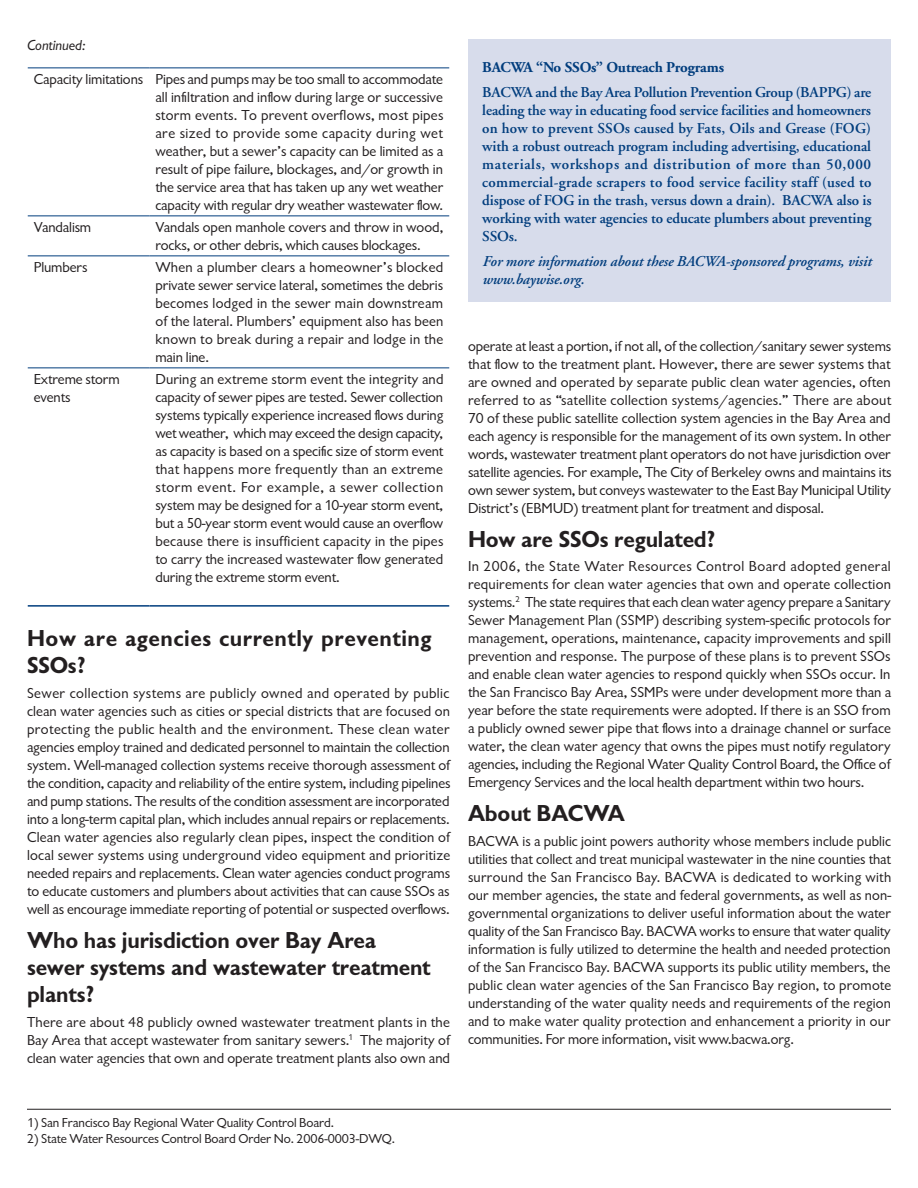
<style>
.page{position:relative;width:918px;height:1188px;background:#fff}
.page>*{position:absolute;margin:0;border:0;box-sizing:border-box;transform-origin:0 0}
.t1{font:24px/27px "Gill Sans Bld";letter-spacing:-.01em;color:#231f20}
.t2{font:24px/27px "Gill Sans Bld";letter-spacing:.02em;color:#231f20}
.t3{font:15px/18px "Gill Sans Rgl";letter-spacing:-.005em;color:#231f20;text-align:justify}
.t4{font:600 15px/18px "Adobe Garamond";letter-spacing:-.005em;color:#013d7d;text-align:justify}
.t5{font:italic 600 15px/18px "Adobe Garamond";letter-spacing:-.005em;color:#013d7d}
.t6{font:700 15px "Adobe Garamond";letter-spacing:-.01em;color:#013d7d}
.t7{font:15px "Gill Sans Itl";letter-spacing:-.005em;color:#231f20}
.t8{font:13.5px "Gill Sans Rgl";letter-spacing:-.005em;color:#231f20}
</style>
<div class="page">
<div style="left:468px;top:40px;width:423px;height:262px;background:#d7dceb"></div>
<hr style="left:28px;top:68px;width:121px;height:1px;background:#013d7d">
<hr style="left:149px;top:68px;width:300px;height:1px;background:#013d7d">
<hr style="left:28px;top:215px;width:121px;height:1px;background:#013d7d">
<hr style="left:149px;top:215px;width:300px;height:1px;background:#013d7d">
<hr style="left:28px;top:255px;width:121px;height:1px;background:#013d7d">
<hr style="left:149px;top:255px;width:300px;height:1px;background:#013d7d">
<hr style="left:28px;top:367px;width:121px;height:1px;background:#013d7d">
<hr style="left:149px;top:367px;width:300px;height:1px;background:#013d7d">
<hr style="left:28px;top:605px;width:121px;height:2px;background:#013d7d">
<hr style="left:149px;top:605px;width:300px;height:2px;background:#013d7d">
<hr style="left:27px;top:1109px;width:864px;height:1px;background:#231f20">
<p class="t7" style="left:27px;top:35px;width:60px">Continued:</p>
<p class="t3" style="left:34px;top:71px;width:111px">Capacity limitations</p>
<p class="t3" style="left:155px;top:71px;width:289px">Pipes and pumps may be too small to accommodate all infiltration and inflow during large or successive storm events. To prevent overflows, most pipes are sized to provide some capacity during wet weather, but a sewer’s capacity can be limited as a result of pipe failure, blockages, and/or growth in the service area that has taken up any wet weather capacity with regular dry weather wastewater flow.</p>
<p class="t3" style="left:34px;top:219px;width:59px">Vandalism</p>
<p class="t3" style="left:155px;top:219px;width:289px">Vandals open manhole covers and throw in wood, rocks, or other debris, which causes blockages.</p>
<p class="t3" style="left:34px;top:259px;width:55px">Plumbers</p>
<p class="t3" style="left:155px;top:259px;width:289px">When a plumber clears a homeowner’s blocked private sewer service lateral, sometimes the debris becomes lodged in the sewer main downstream of the lateral. Plumbers’ equipment also has been known to break during a repair and lodge in the main line.</p>
<p class="t3" style="left:34px;top:371px;width:88px">Extreme storm events</p>
<p class="t3" style="left:155px;top:371px;width:290px">During an extreme storm event the integrity and capacity of sewer pipes are tested. Sewer collection systems typically experience increased flows during wet weather, which may exceed the design capacity, as capacity is based on a specific size of storm event that happens more frequently than an extreme storm event. For example, a sewer collection system may be designed for a 10-year storm event, but a 50-year storm event would cause an overflow because there is insufficient capacity in the pipes to carry the increased wastewater flow generated during the extreme storm event.</p>
<p class="t2" style="left:27px;top:627px;width:406px">How are agencies currently preventing<br>SSOs?</p>
<p class="t3" style="left:27px;top:685px;width:425px">Sewer collection systems are publicly owned and operated by public clean water agencies such as cities or special districts that are focused on protecting the public health and the environment. These clean water agencies employ trained and dedicated personnel to maintain the collection system. Well-managed collection systems receive thorough assessment of the condition, capacity and reliability of the entire system, including pipelines and pump stations. The results of the condition assessment are incorporated into a long-term capital plan, which includes annual repairs or replacements.<br>Clean water agencies also regularly clean pipes, inspect the condition of local sewer systems using underground video equipment and prioritize needed repairs and replacements. Clean water agencies conduct programs to educate customers and plumbers about activities that can cause SSOs as well as encourage immediate reporting of potential or suspected overflows.</p>
<p class="t1" style="left:27px;top:928px;width:405px">Who has jurisdiction over Bay Area sewer systems and wastewater treatment plants?</p>
<p class="t3" style="left:27px;top:1014px;width:425px">There are about 48 publicly owned wastewater treatment plants in the Bay Area that accept wastewater from sanitary sewers.<sup>1</sup> The majority of clean water agencies that own and operate treatment plants also own and</p>
<p class="t6" style="left:482px;top:60px;width:243px">BACWA “No SSOs” Outreach Programs</p>
<p class="t4" style="left:482px;top:84px;width:391px">BACWA and the Bay Area Pollution Prevention Group (BAPPG) are leading the way in educating food service facilities and homeowners on how to prevent SSOs caused by Fats, Oils and Grease (FOG) with a robust outreach program including advertising, educational materials, workshops and distribution of more than 50,000 commercial-grade scrapers to food service facility staff (used to dispose of FOG in the trash, versus down a drain). BACWA also is working with water agencies to educate plumbers about preventing SSOs.</p>
<p class="t5" style="left:482px;top:253px;width:390px">For more information about these BACWA-sponsored programs, visit www.baywise.org.</p>
<p class="t3" style="left:468px;top:338px;width:425px">operate at least a portion, if not all, of the collection/sanitary sewer systems that flow to the treatment plant. However, there are sewer systems that are owned and operated by separate public clean water agencies, often referred to as “satellite collection systems/agencies.” There are about 70 of these public satellite collection system agencies in the Bay Area and each agency is responsible for the management of its own system. In other words, wastewater treatment plant operators do not have jurisdiction over satellite agencies. For example, The City of Berkeley owns and maintains its own sewer system, but conveys wastewater to the East Bay Municipal Utility District’s (EBMUD) treatment plant for treatment and disposal.</p>
<p class="t1" style="left:468px;top:527px;width:249px">How are SSOs regulated?</p>
<p class="t3" style="left:468px;top:559px;width:425px">In 2006, the State Water Resources Control Board adopted general requirements for clean water agencies that own and operate collection systems.<sup>2</sup> The state requires that each clean water agency prepare a Sanitary Sewer Management Plan (SSMP) describing system-specific protocols for management, operations, maintenance, capacity improvements and spill prevention and response. The purpose of these plans is to prevent SSOs and enable clean water agencies to respond quickly when SSOs occur. In the San Francisco Bay Area, SSMPs were under development more than a year before the state requirements were adopted. If there is an SSO from a publicly owned sewer pipe that flows into a drainage channel or surface water, the clean water agency that owns the pipes must notify regulatory agencies, including the Regional Water Quality Control Board, the Office of Emergency Services and the local health department within two hours.</p>
<p class="t1" style="left:468px;top:802px;width:159px">About BACWA</p>
<p class="t3" style="left:468px;top:833px;width:425px">BACWA is a public joint powers authority whose members include public utilities that collect and treat municipal wastewater in the nine counties that surround the San Francisco Bay. BACWA is dedicated to working with our member agencies, the state and federal governments, as well as non&shy;governmental organizations to deliver useful information about the water quality of the San Francisco Bay. BACWA works to ensure that water quality information is fully utilized to determine the health and needed protection of the San Francisco Bay. BACWA supports its public utility members, the public clean water agencies of the San Francisco Bay region, to promote understanding of the water quality needs and requirements of the region and to make water quality protection and enhancement a priority in our communities. For more information, visit www.bacwa.org.</p>
<p class="t8" style="left:27px;top:1114px;width:308px">1) San Francisco Bay Regional Water Quality Control Board.</p>
<p class="t8" style="left:27px;top:1130px;width:370px">2) State Water Resources Control Board Order No. 2006-0003-DWQ.</p>
</div>
